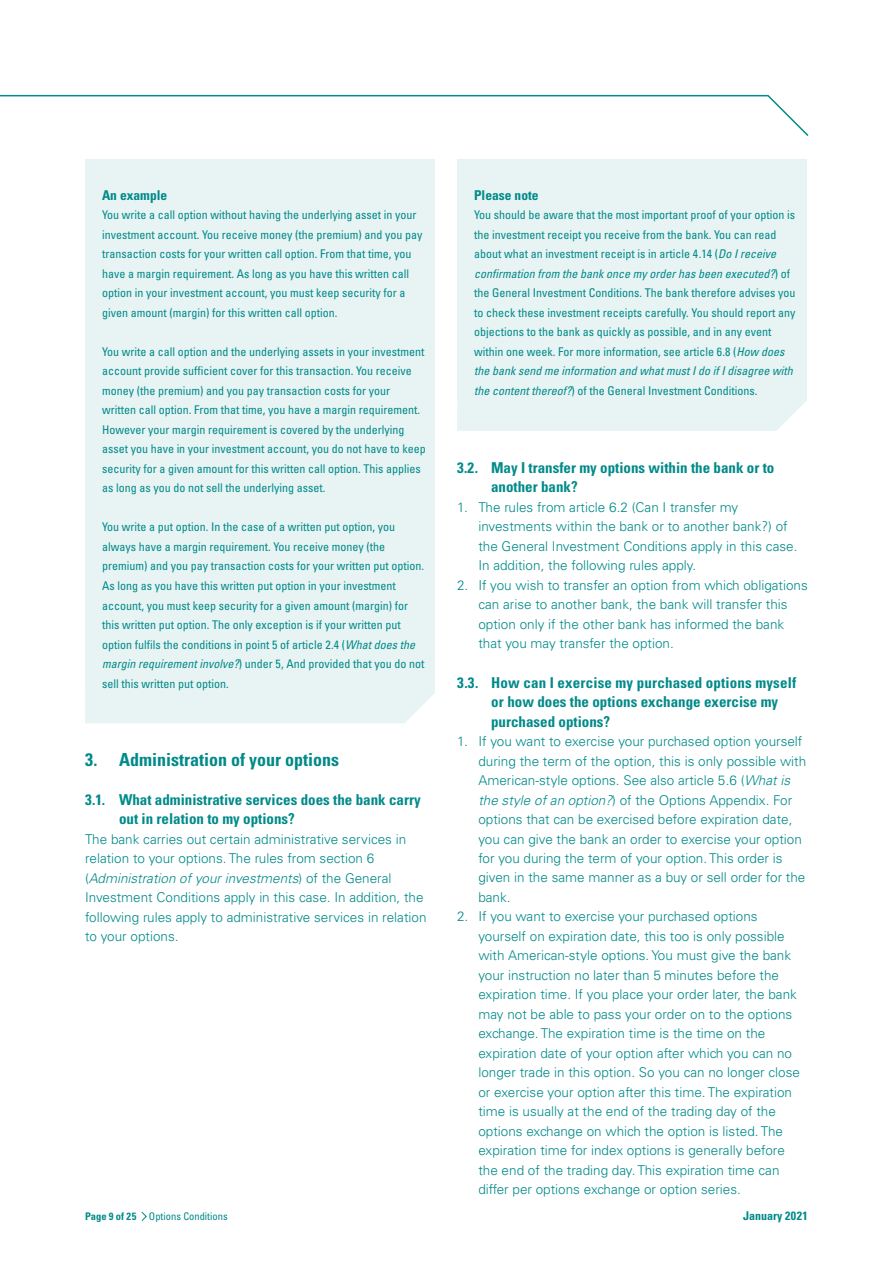
<style>
.page{position:relative;width:893px;height:1263px;background:#fff}
.page>*{position:absolute;margin:0;border:0;box-sizing:border-box;transform-origin:0 0}
.t1{font:700 condensed 18px "Univers LT Std";color:#008a89}
.t2{font:700 condensed 15px/19.5px "Univers LT Std";color:#008a89}
.t3{font:300 13.5px/19.5px "Univers LT Std";color:#008a89}
.t4{font:700 condensed 13.5px "Univers LT Std";color:#008a89}
.t5{font:condensed 12px/19.5px "Univers LT Std";color:#008a89}
.t6{font:700 condensed 12px "Univers LT Std";color:#008a89}
.t7{font:condensed 10.5px "Univers LT Std";color:#008a89}
.s1{font-style:italic}
.s2{font-weight:700}
</style>
<div class="page">
<svg style="left:0;top:94px;width:809px;height:42px"></svg>
<div style="left:85px;top:159px;width:349px;height:534px;background:#e8f3f3"></div>
<div style="left:85px;top:693px;width:349px;height:30px;background:#e8f3f3"></div>
<div style="left:457px;top:159px;width:349px;height:242px;background:#e8f3f3"></div>
<div style="left:457px;top:401px;width:349px;height:30px;background:#e8f3f3"></div>
<svg style="left:141px;top:1211px;width:6px;height:10px"></svg>
<p class="t4" style="left:102px;top:187px;width:67px">An example</p>
<p class="t5" style="left:102px;top:205px;width:322px">You write a call option without having the underlying asset in your investment account. You receive money (the premium) and you pay transaction costs for your written call option. From that time, you have a margin requirement. As long as you have this written call option in your investment account, you must keep security for a given amount (margin) for this written call option.</p>
<p class="t5" style="left:102px;top:342px;width:325px">You write a call option and the underlying assets in your investment account provide sufficient cover for this transaction. You receive money (the premium) and you pay transaction costs for your written call option. From that time, you have a margin requirement.<br>However your margin requirement is covered by the underlying asset you have in your investment account, you do not have to keep security for a given amount for this written call option. This applies as long as you do not sell the underlying asset.</p>
<p class="t5" style="left:102px;top:517px;width:324px">You write a put option. In the case of a written put option, you always have a margin requirement. You receive money (the premium) and you pay transaction costs for your written put option.<br>As long as you have this written put option in your investment account, you must keep security for a given amount (margin) for this written put option. The only exception is if your written put option fulfils the conditions in point 5 of article 2.4 (<span class="s1">What does the margin requirement involve?</span>) under 5, And provided that you do not sell this written put option.</p>
<h1 class="t1" style="left:85px;top:748px;width:255px">3. Administration of your options</h1>
<p class="t2" style="left:119px;top:789px;width:303px;text-indent:-34px">3.1. What administrative services does the bank carry out in relation to my options?</p>
<p class="t3" style="left:85px;top:829px;width:343px">The bank carries out certain administrative services in relation to your options. The rules from section 6 (<span class="s1">Administration of your investments</span>) of the General Investment Conditions apply in this case. In addition, the following rules apply to administrative services in relation to your options.</p>
<p class="t4" style="left:474px;top:187px;width:66px">Please note</p>
<p class="t5" style="left:474px;top:205px;width:323px">You should be aware that the most important proof of your option is the investment receipt you receive from the bank. You can read about what an investment receipt is in article 4.14 (<span class="s1">Do I receive confirmation from the bank once my order has been executed?</span>) of the General Investment Conditions. The bank therefore advises you to check these investment receipts carefully. You should report any objections to the bank as quickly as possible, and in any event within one week. For more information, see article 6.8 (<span class="s1">How does the bank send me information and what must I do if I disagree with the content thereof?</span>) of the General Investment Conditions.</p>
<p class="t2" style="left:491px;top:458px;width:285px;text-indent:-34px">3.2. May I transfer my options within the bank or to another bank?</p>
<p class="t3" style="left:478px;top:497px;width:321px;text-indent:-21px">1. The rules from article 6.2 (Can I transfer my investments within the bank or to another bank?) of the General Investment Conditions apply in this case.<br>In addition, the following rules apply.</p>
<p class="t3" style="left:478px;top:575px;width:331px;text-indent:-21px">2. If you wish to transfer an option from which obligations can arise to another bank, the bank will transfer this option only if the other bank has informed the bank that you may transfer the option.</p>
<p class="t2" style="left:491px;top:672px;width:307px;text-indent:-34px">3.3. How can I exercise my purchased options myself or how does the options exchange exercise my purchased options?</p>
<p class="t3" style="left:478px;top:731px;width:329px;text-indent:-21px">1. If you want to exercise your purchased option yourself during the term of the option, this is only possible with American-style options. See also article 5.6 (<span class="s1">What is the style of an option?</span>) of the Options Appendix. For options that can be exercised before expiration date, you can give the bank an order to exercise your option for you during the term of your option. This order is given in the same manner as a buy or sell order for the bank.</p>
<p class="t3" style="left:478px;top:907px;width:323px;text-indent:-21px">2. If you want to exercise your purchased options yourself on expiration date, this too is only possible with American-style options. You must give the bank your instruction no later than 5 minutes before the expiration time. If you place your order later, the bank may not be able to pass your order on to the options exchange. The expiration time is the time on the expiration date of your option after which you can no longer trade in this option. So you can no longer close or exercise your option after this time. The expiration time is usually at the end of the trading day of the options exchange on which the option is listed. The expiration time for index options is generally before the end of the trading day. This expiration time can differ per options exchange or option series.</p>
<p class="t7" style="left:85px;top:1209px;width:144px"><span class="s2">Page 9 of 25</span> Options Conditions</p>
<p class="t6" style="left:743px;top:1208px;width:66px">January 2021</p>
</div>
